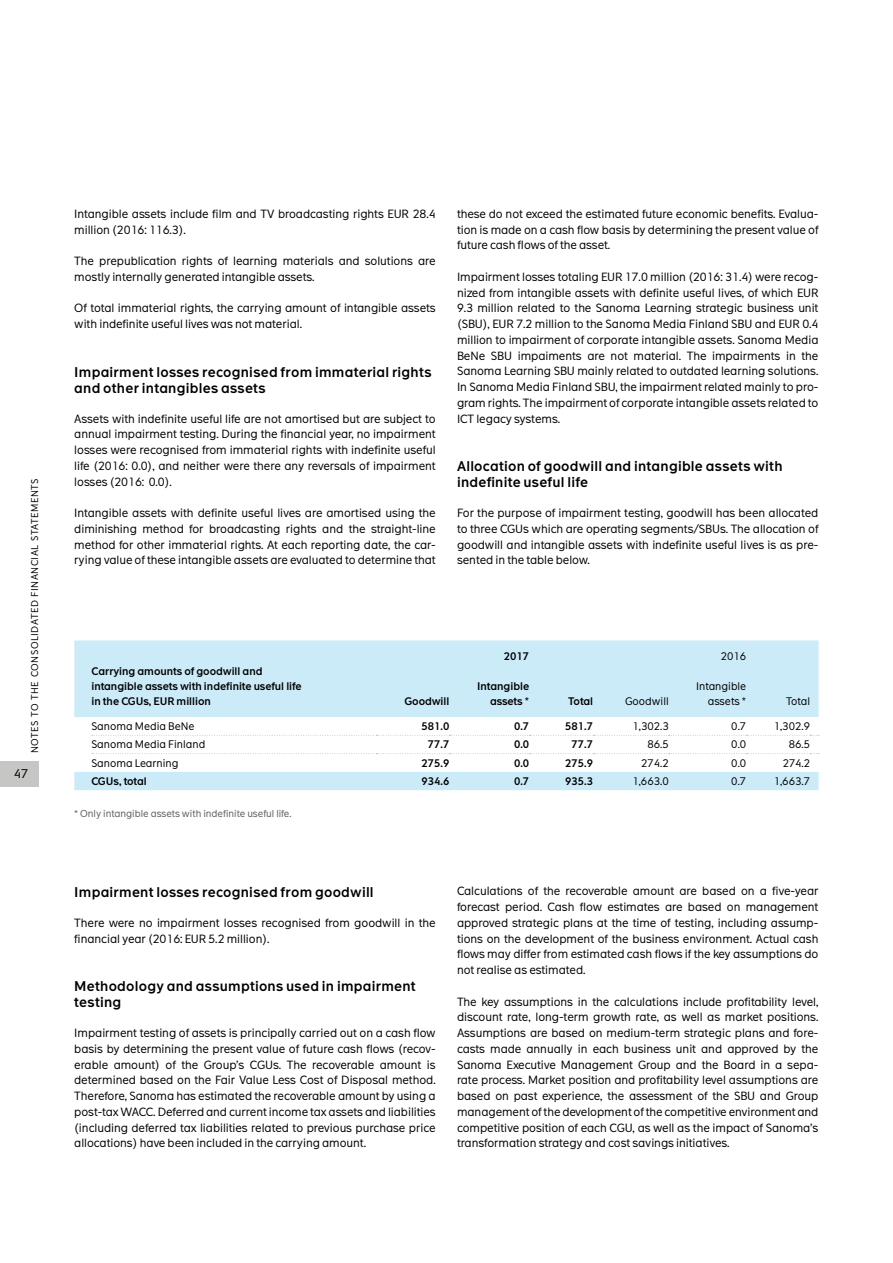
<style>
.page{position:relative;width:893px;height:1263px;background:#fff}
.page>*{position:absolute;margin:0;border:0;box-sizing:border-box;transform-origin:0 0}
.t1{font:600 13.5px/15.8px "The Message";letter-spacing:.02em;color:#000}
.t2{font:12px "The Message";color:#000}
.t3{font:11.4px/15.8px "The Message";letter-spacing:-.005em;color:#000;text-align:justify}
.t4{font:600 10.5px/15px "The Message";color:#000}
.t5{font:10.5px/15px "The Message";color:#000;text-align:right}
.t6{font:9.6px "The Message";color:#615c58}
.t7{font:9.45px "The Message";letter-spacing:.055em;color:#000}
</style>
<div class="page">
<div style="left:0;top:762px;width:38px;height:25px;background:#c6c6c5"></div>
<svg style="left:74px;top:640px;width:745px;height:150px;fill:#ccebf8"></svg>
<svg style="left:92px;top:735px;width:727px;height:1px"></svg>
<svg style="left:92px;top:753px;width:727px;height:1px"></svg>
<p class="t7" style="left:29px;top:753px;width:277px;rotate:-90deg">notes to the consolidated financial statements</p>
<p class="t2" style="left:14px;top:767px;width:16px">47</p>
<p class="t3" style="left:74px;top:206px;width:363px">Intangible assets include film and TV broadcasting rights EUR 28.4 million (2016: 116.3).</p>
<p class="t3" style="left:74px;top:253px;width:363px">The prepublication rights of learning materials and solutions are mostly internally generated intangible assets.</p>
<p class="t3" style="left:74px;top:300px;width:363px">Of total immaterial rights, the carrying amount of intangible assets with indefinite useful lives was not material.</p>
<p class="t1" style="left:74px;top:364px;width:359px">Impairment losses recognised from immaterial rights and other intangibles assets</p>
<p class="t3" style="left:74px;top:411px;width:363px">Assets with indefinite useful life are not amortised but are subject to annual impairment testing. During the financial year, no impairment losses were recognised from immaterial rights with indefinite useful life (2016: 0.0), and neither were there any reversals of impairment losses (2016: 0.0).</p>
<p class="t3" style="left:74px;top:505px;width:363px">Intangible assets with definite useful lives are amortised using the diminishing method for broadcasting rights and the straight-line method for other immaterial rights. At each reporting date, the car&shy;rying value of these intangible assets are evaluated to determine that</p>
<p class="t3" style="left:457px;top:206px;width:363px">these do not exceed the estimated future economic benefits. Evalua&shy;tion is made on a cash flow basis by determining the present value of future cash flows of the asset.</p>
<p class="t3" style="left:457px;top:269px;width:363px">Impairment losses totaling EUR 17.0 million (2016: 31.4) were recog&shy;nized from intangible assets with definite useful lives, of which EUR 9.3 million related to the Sanoma Learning strategic business unit (SBU), EUR 7.2 million to the Sanoma Media Finland SBU and EUR 0.4 million to impairment of corporate intangible assets. Sanoma Media BeNe SBU impaiments are not material. The impairments in the Sanoma Learning SBU mainly related to outdated learning solutions.<br>In Sanoma Media Finland SBU, the impairment related mainly to pro&shy;gram rights. The impairment of corporate intangible assets related to ICT legacy systems.</p>
<p class="t1" style="left:457px;top:459px;width:327px">Allocation of goodwill and intangible assets with indefinite useful life</p>
<p class="t3" style="left:457px;top:505px;width:363px">For the purpose of impairment testing, goodwill has been allocated to three CGUs which are operating segments/SBUs. The allocation of goodwill and intangible assets with indefinite useful lives is as pre&shy;sented in the table below.</p>
<p class="t4" style="left:91px;top:664px;width:212px">Carrying amounts of goodwill and intangible assets with indefinite useful life in the CGUs, EUR million</p>
<p class="t4" style="left:404px;top:694px;width:46px">Goodwill</p>
<p class="t4" style="left:504px;top:649px;width:27px">2017</p>
<p class="t4" style="left:477px;top:679px;width:54px;text-align:right">Intangible assets *</p>
<p class="t4" style="left:568px;top:694px;width:27px">Total</p>
<p class="t5" style="left:625px;top:694px;width:45px">Goodwill</p>
<p class="t5" style="left:721px;top:649px;width:27px">2016</p>
<p class="t5" style="left:696px;top:679px;width:52px">Intangible assets *</p>
<p class="t5" style="left:786px;top:694px;width:26px">Total</p>
<p class="t5" style="left:91px;top:719px;width:105px">Sanoma Media BeNe</p>
<p class="t4" style="left:421px;top:719px;width:29px">581.0</p>
<p class="t4" style="left:514px;top:719px;width:17px">0.7</p>
<p class="t4" style="left:565px;top:719px;width:29px">581.7</p>
<p class="t5" style="left:632px;top:719px;width:38px">1,302.3</p>
<p class="t5" style="left:731px;top:719px;width:16px">0.7</p>
<p class="t5" style="left:774px;top:719px;width:38px">1,302.9</p>
<p class="t5" style="left:91px;top:737px;width:115px">Sanoma Media Finland</p>
<p class="t4" style="left:428px;top:737px;width:23px">77.7</p>
<p class="t4" style="left:514px;top:737px;width:17px">0.0</p>
<p class="t4" style="left:572px;top:737px;width:23px">77.7</p>
<p class="t5" style="left:647px;top:737px;width:23px">86.5</p>
<p class="t5" style="left:731px;top:737px;width:16px">0.0</p>
<p class="t5" style="left:789px;top:737px;width:23px">86.5</p>
<p class="t5" style="left:91px;top:755px;width:89px">Sanoma Learning</p>
<p class="t4" style="left:421px;top:756px;width:29px">275.9</p>
<p class="t4" style="left:514px;top:756px;width:17px">0.0</p>
<p class="t4" style="left:565px;top:756px;width:29px">275.9</p>
<p class="t5" style="left:641px;top:755px;width:29px">274.2</p>
<p class="t5" style="left:731px;top:755px;width:16px">0.0</p>
<p class="t5" style="left:783px;top:755px;width:29px">274.2</p>
<p class="t4" style="left:91px;top:774px;width:57px">CGUs, total</p>
<p class="t4" style="left:421px;top:774px;width:29px">934.6</p>
<p class="t4" style="left:514px;top:774px;width:17px">0.7</p>
<p class="t4" style="left:565px;top:774px;width:29px">935.3</p>
<p class="t5" style="left:632px;top:774px;width:38px">1,663.0</p>
<p class="t5" style="left:731px;top:774px;width:16px">0.7</p>
<p class="t5" style="left:774px;top:774px;width:38px">1,663.7</p>
<p class="t6" style="left:74px;top:807px;width:219px">* Only intangible assets with indefinite useful life.</p>
<p class="t1" style="left:74px;top:884px;width:301px">Impairment losses recognised from goodwill</p>
<p class="t3" style="left:74px;top:915px;width:363px">There were no impairment losses recognised from goodwill in the financial year (2016: EUR 5.2 million).</p>
<p class="t1" style="left:74px;top:979px;width:343px">Methodology and assumptions used in impairment testing</p>
<p class="t3" style="left:74px;top:1025px;width:363px">Impairment testing of assets is principally carried out on a cash flow basis by determining the present value of future cash flows (recov&shy;erable amount) of the Group’s CGUs. The recoverable amount is determined based on the Fair Value Less Cost of Disposal method.<br>Therefore, Sanoma has estimated the recoverable amount by using a post-tax WACC. Deferred and current income tax assets and liabilities (including deferred tax liabilities related to previous purchase price allocations) have been included in the carrying amount.</p>
<p class="t3" style="left:457px;top:883px;width:363px">Calculations of the recoverable amount are based on a five-year forecast period. Cash flow estimates are based on management approved strategic plans at the time of testing, including assump&shy;tions on the development of the business environment. Actual cash flows may differ from estimated cash flows if the key assumptions do not realise as estimated.</p>
<p class="t3" style="left:457px;top:993px;width:363px">The key assumptions in the calculations include profitability level, discount rate, long-term growth rate, as well as market positions.<br>Assumptions are based on medium-term strategic plans and fore&shy;casts made annually in each business unit and approved by the Sanoma Executive Management Group and the Board in a sepa&shy;rate process. Market position and profitability level assumptions are based on past experience, the assessment of the SBU and Group management of the development of the competitive environment and competitive position of each CGU, as well as the impact of Sanoma’s transformation strategy and cost savings initiatives.</p>
</div>
